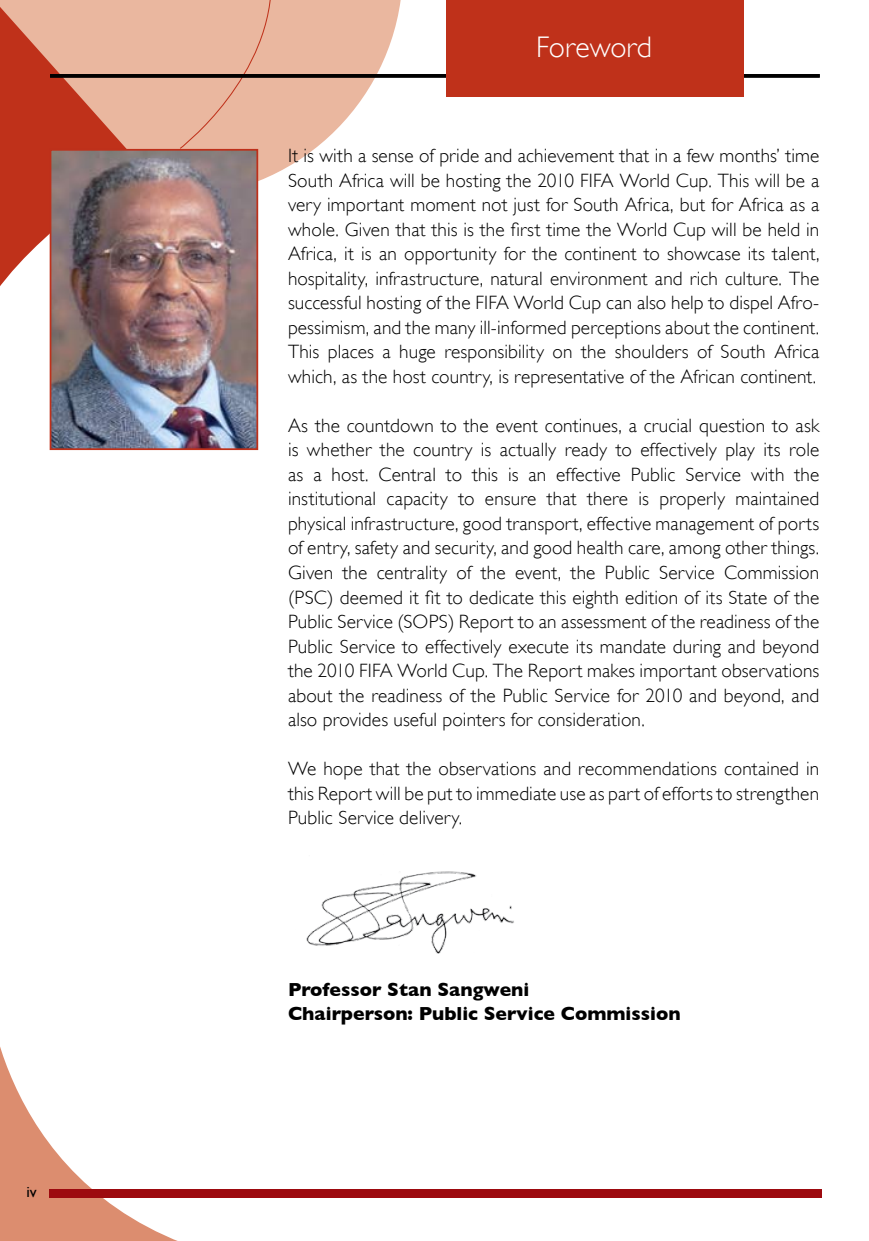
<style>
.page{position:relative;width:869px;height:1241px;background:#fff}
.page>*{position:absolute;margin:0;border:0;box-sizing:border-box;transform-origin:0 0}
.t1{font:300 29.75px "Gill Sans";color:#fff}
.t2{font:300 19.25px/24.5px "Gill Sans";letter-spacing:.01em;color:#000;text-align:justify}
.t3{font:700 19.25px/24.5px "Gill Sans";color:#000}
.t4{font:15.75px "Gill Sans";color:#000}
</style>
<div class="page">
<svg style="left:142px;top:0;width:259px;height:197px;fill:#eab79f"></svg>
<svg style="left:0;top:1047px;width:223px;height:193px"></svg>
<div style="left:49px;top:1188px;width:772px;height:9px;background:#9d0a0f"></div>
<div style="left:179px;top:0;width:96px;height:149px;background:#eab79f"></div>
<svg style="left:0;top:0;width:142px;height:306px;background:#d67964"></svg>
<svg style="left:50px;top:74px;width:769px;height:4px;background:#090707"></svg>
<div style="left:446px;top:0;width:297px;height:97px;background:#bf311a"></div>
<img style="left:53px;top:152px;width:202px;height:295px">
<div style="left:50px;top:149px;width:208px;height:301px;border:2px solid #be301a"></div>
<img style="left:306px;top:871px;width:208px;height:83px">
<p class="t4" style="left:26px;top:1182px;width:12px">iv</p>
<h1 class="t1" style="left:535px;top:29px;width:117px">Foreword</h1>
<p class="t2" style="left:288px;top:143px;width:532px">It is with a sense of pride and achievement that in a few months’ time South Africa will be hosting the 2010 FIFA World Cup. This will be a very important moment not just for South Africa, but for Africa as a whole. Given that this is the first time the World Cup will be held in Africa, it is an opportunity for the continent to showcase its talent, hospitality, infrastructure, natural environment and rich culture. The successful hosting of the FIFA World Cup can also help to dispel Afro&shy;pessimism, and the many ill-informed perceptions about the continent.<br>This places a huge responsibility on the shoulders of South Africa which, as the host country, is representative of the African continent.</p>
<p class="t2" style="left:288px;top:413px;width:532px">As the countdown to the event continues, a crucial question to ask is whether the country is actually ready to effectively play its role as a host. Central to this is an effective Public Service with the institutional capacity to ensure that there is properly maintained physical infrastructure, good transport, effective management of ports of entry, safety and security, and good health care, among other things.<br>Given the centrality of the event, the Public Service Commission (PSC) deemed it fit to dedicate this eighth edition of its State of the Public Service (SOPS) Report to an assessment of the readiness of the Public Service to effectively execute its mandate during and beyond the 2010 FIFA World Cup. The Report makes important observations about the readiness of the Public Service for 2010 and beyond, and also provides useful pointers for consideration.</p>
<p class="t2" style="left:288px;top:756px;width:532px">We hope that the observations and recommendations contained in this Report will be put to immediate use as part of efforts to strengthen Public Service delivery.</p>
<p class="t3" style="left:288px;top:976px;width:394px">Professor Stan Sangweni<br>Chairperson: Public Service Commission</p>
</div>
